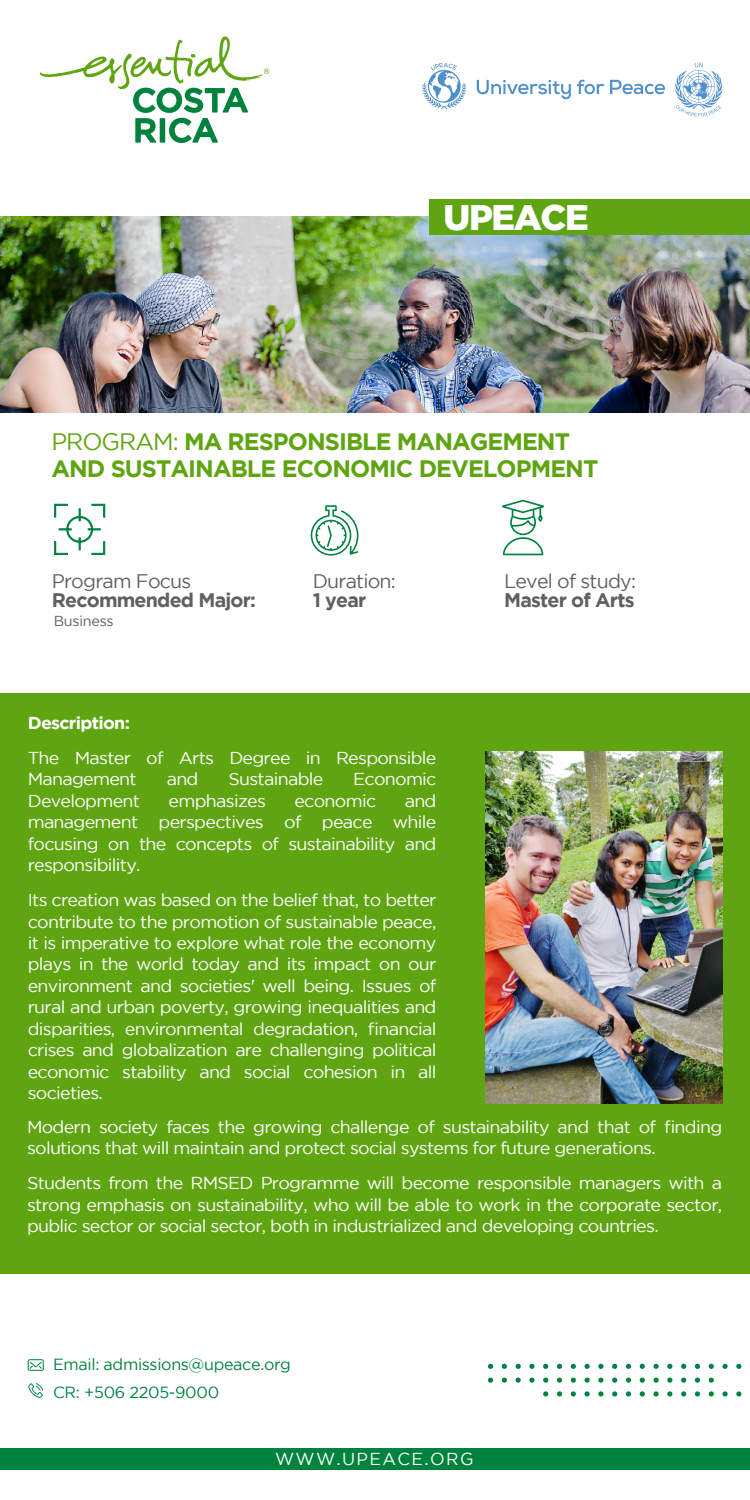
<style>
.page{position:relative;width:750px;height:1500px;background:#fff}
.page>*{position:absolute;margin:0;border:0;box-sizing:border-box;transform-origin:0 0}
.t1{font:900 35.47px "Gotham";letter-spacing:-.04em;color:#fff}
.t2{font:700 23.7px/27.4px "Gotham";letter-spacing:-.04em;color:#5fa511}
.t3{font:19.58px "Gotham";letter-spacing:-.04em;color:#606060}
.t4{font:700 19.58px "Gotham";letter-spacing:-.04em;color:#606060}
.t5{font:17.25px "Gotham";letter-spacing:.08em;color:#fff}
.t6{font:17.17px/21.5px "Gotham";letter-spacing:-.04em;color:#fff;text-align:justify;scale:1.04 1}
.t7{font:700 17.17px "Gotham";letter-spacing:-.04em;color:#fff;scale:1.04 1}
.t8{font:16.12px/28.2px "Gotham";letter-spacing:-.02em;color:#00823f}
.t9{font:14.4px "Gotham";letter-spacing:-.02em;color:#606060}
.s1{font-weight:400}
</style>
<div class="page">
<img style="left:0;top:216px;width:750px;height:196px">
<div style="left:0;top:693px;width:750px;height:581px;background:#5fa511"></div>
<img style="left:485px;top:752px;width:237px;height:350px">
<svg style="left:39px;top:36px;width:230px;height:107px"></svg>
<svg style="left:54px;top:504px;width:51px;height:51px"></svg>
<svg style="left:311px;top:505px;width:48px;height:50px"></svg>
<svg style="left:502px;top:499px;width:42px;height:56px"></svg>
<div style="left:0;top:1448px;width:750px;height:20px;background:#00823f"></div>
<svg style="left:736px;top:1391px;width:5px;height:5px"></svg>
<svg style="left:736px;top:1363px;width:5px;height:5px"></svg>
<svg style="left:722px;top:1391px;width:6px;height:5px"></svg>
<svg style="left:722px;top:1363px;width:6px;height:5px"></svg>
<svg style="left:709px;top:1391px;width:5px;height:5px"></svg>
<svg style="left:709px;top:1377px;width:5px;height:5px"></svg>
<svg style="left:709px;top:1363px;width:5px;height:5px"></svg>
<svg style="left:695px;top:1391px;width:5px;height:5px"></svg>
<svg style="left:695px;top:1377px;width:5px;height:5px"></svg>
<svg style="left:695px;top:1363px;width:5px;height:5px"></svg>
<svg style="left:681px;top:1391px;width:5px;height:5px"></svg>
<svg style="left:681px;top:1377px;width:5px;height:5px"></svg>
<svg style="left:681px;top:1363px;width:5px;height:5px"></svg>
<svg style="left:667px;top:1391px;width:5px;height:5px"></svg>
<svg style="left:667px;top:1377px;width:5px;height:5px"></svg>
<svg style="left:667px;top:1363px;width:5px;height:5px"></svg>
<svg style="left:654px;top:1391px;width:5px;height:5px"></svg>
<svg style="left:654px;top:1377px;width:5px;height:5px"></svg>
<svg style="left:654px;top:1363px;width:5px;height:5px"></svg>
<svg style="left:640px;top:1391px;width:5px;height:5px"></svg>
<svg style="left:640px;top:1377px;width:5px;height:5px"></svg>
<svg style="left:640px;top:1363px;width:5px;height:5px"></svg>
<svg style="left:626px;top:1391px;width:5px;height:5px"></svg>
<svg style="left:626px;top:1377px;width:5px;height:5px"></svg>
<svg style="left:626px;top:1363px;width:5px;height:5px"></svg>
<svg style="left:612px;top:1391px;width:5px;height:5px"></svg>
<svg style="left:612px;top:1377px;width:5px;height:5px"></svg>
<svg style="left:612px;top:1363px;width:5px;height:5px"></svg>
<svg style="left:598px;top:1391px;width:5px;height:5px"></svg>
<svg style="left:598px;top:1377px;width:5px;height:5px"></svg>
<svg style="left:598px;top:1363px;width:5px;height:5px"></svg>
<svg style="left:585px;top:1391px;width:5px;height:5px"></svg>
<svg style="left:585px;top:1377px;width:5px;height:5px"></svg>
<svg style="left:585px;top:1363px;width:5px;height:5px"></svg>
<svg style="left:571px;top:1391px;width:5px;height:5px"></svg>
<svg style="left:571px;top:1377px;width:5px;height:5px"></svg>
<svg style="left:571px;top:1363px;width:5px;height:5px"></svg>
<svg style="left:557px;top:1391px;width:5px;height:5px"></svg>
<svg style="left:557px;top:1377px;width:5px;height:5px"></svg>
<svg style="left:557px;top:1363px;width:5px;height:5px"></svg>
<svg style="left:543px;top:1391px;width:5px;height:5px"></svg>
<svg style="left:543px;top:1377px;width:5px;height:5px"></svg>
<svg style="left:543px;top:1363px;width:5px;height:5px"></svg>
<svg style="left:529px;top:1377px;width:6px;height:5px"></svg>
<svg style="left:529px;top:1363px;width:6px;height:5px"></svg>
<svg style="left:516px;top:1377px;width:5px;height:5px"></svg>
<svg style="left:516px;top:1363px;width:5px;height:5px"></svg>
<svg style="left:502px;top:1377px;width:5px;height:5px"></svg>
<svg style="left:502px;top:1363px;width:5px;height:5px"></svg>
<svg style="left:488px;top:1377px;width:5px;height:5px"></svg>
<svg style="left:488px;top:1363px;width:5px;height:5px"></svg>
<svg style="left:28px;top:1383px;width:15px;height:14px"></svg>
<svg style="left:28px;top:1359px;width:16px;height:11px"></svg>
<svg style="left:675px;top:63px;width:48px;height:54px"></svg>
<svg style="left:477px;top:79px;width:94px;height:20px"></svg>
<svg style="left:577px;top:80px;width:27px;height:14px"></svg>
<svg style="left:610px;top:80px;width:55px;height:14px"></svg>
<svg style="left:422px;top:63px;width:44px;height:46px"></svg>
<div style="left:430px;top:200px;width:320px;height:35px;background:#5fa511"></div>
<div style="left:240px;top:1448px;width:268px;height:23px;background:#00823f"></div>
<h1 class="t1" style="left:444px;top:197px;width:147px">UPEACE</h1>
<h2 class="t2" style="left:51px;top:427px;width:548px"><span class="s1">PROGRAM:</span> MA RESPONSIBLE MANAGEMENT<br>AND SUSTAINABLE ECONOMIC DEVELOPMENT</h2>
<p class="t3" style="left:52px;top:570px;width:141px">Program Focus</p>
<p class="t4" style="left:52px;top:589px;width:206px">Recommended Major:</p>
<p class="t9" style="left:54px;top:613px;width:61px">Business</p>
<p class="t3" style="left:313px;top:570px;width:85px">Duration:</p>
<p class="t4" style="left:313px;top:589px;width:55px">1 year</p>
<p class="t7" style="left:28px;top:713px;width:100px">Description:</p>
<p class="t6" style="left:28px;top:746px;width:395px">The Master of Arts Degree in Responsible<br>Management</p>
<p class="t6" style="left:167px;top:768px;width:32px">and</p>
<p class="t6" style="left:228px;top:768px;width:93px">Sustainable</p>
<p class="t6" style="left:353px;top:768px;width:81px">Economic</p>
<p class="t6" style="left:28px;top:789px;width:395px;text-indent:377px">and management perspectives of peace while focusing on the concepts of sustainability and responsibility.</p>
<p class="t6" style="left:28px;top:889px;width:395px">Its creation was based on the belief that, to better contribute to the promotion of sustainable peace, it is imperative to explore what role the economy plays in the world today and its impact on our environment and societies' well being. Issues of rural and urban poverty, growing inequalities and disparities, environmental degradation, financial crises and globalization are challenging political economic stability and social cohesion in all societies.</p>
<p class="t6" style="left:28px;top:789px;width:110px">Development</p>
<p class="t6" style="left:169px;top:789px;width:95px">emphasizes</p>
<p class="t6" style="left:294px;top:789px;width:80px">economic</p>
<p class="t3" style="left:504px;top:570px;width:133px">Level of study:</p>
<p class="t4" style="left:504px;top:589px;width:132px">Master of Arts</p>
<p class="t6" style="left:27px;top:1115px;width:670px">Modern society faces the growing challenge of sustainability and that of finding solutions that will maintain and protect social systems for future generations.</p>
<p class="t6" style="left:27px;top:1172px;width:670px">Students from the RMSED Programme will become responsible managers with a strong emphasis on sustainability, who will be able to work in the corporate sector, public sector or social sector, both in industrialized and developing countries.</p>
<p class="t8" style="left:53px;top:1350px;width:239px">Email: admissions@upeace.org<br>CR: +506 2205-9000</p>
<p class="t5" style="left:275px;top:1448px;width:200px">WWW.UPEACE.ORG</p>
</div>
